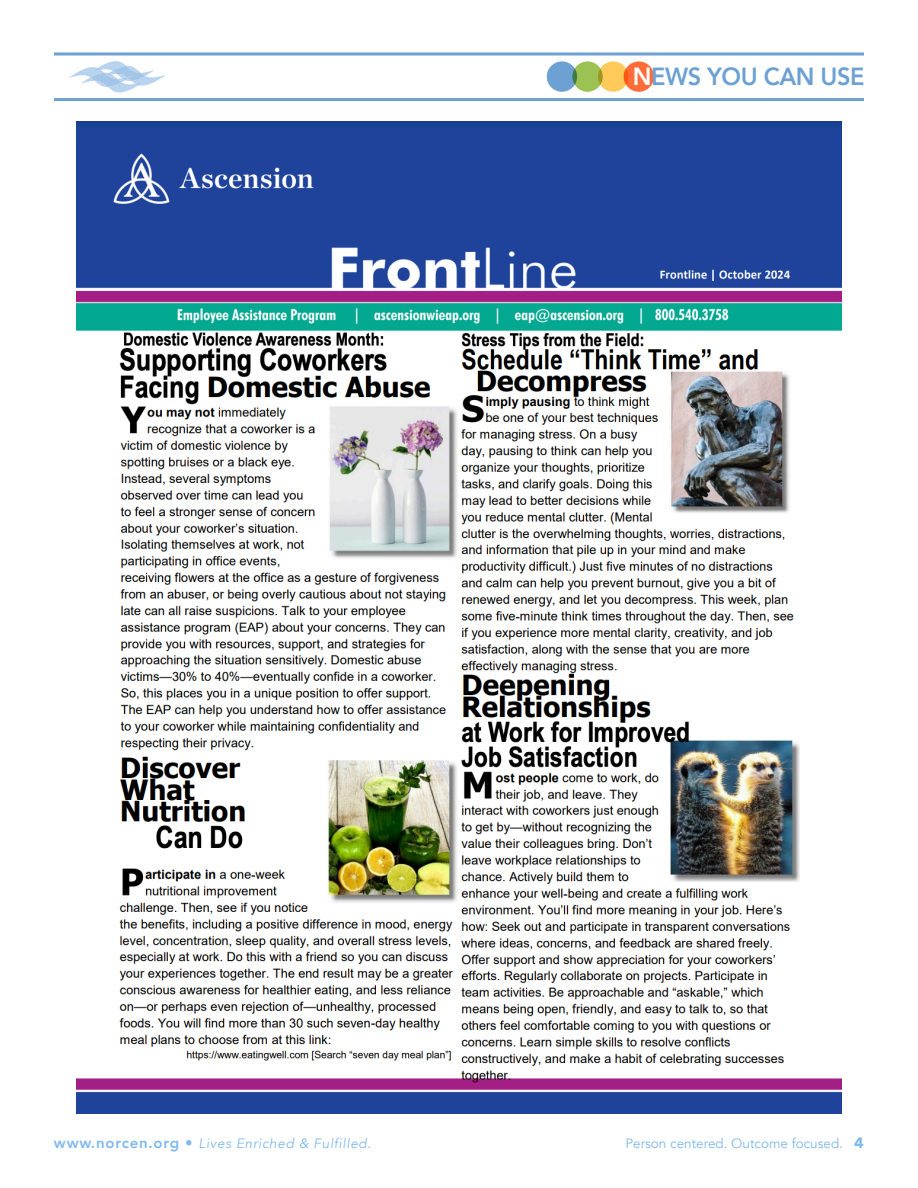
<style>
.page{position:relative;width:918px;height:1188px;background:#fff}
.page>*{position:absolute;margin:0;border:0;box-sizing:border-box;transform-origin:0 0}
.t1{font:800 24.75px "Avenir";letter-spacing:-.02em;color:#6da1d4;scale:.95 1}
.t2{font:italic 13.5px "Avenir";letter-spacing:.05em;color:#7fb9ee}
.t3{font:13.5px "Avenir";color:#7fb9ee}
.s1{color:#fff}
.s2{font-weight:800;font-style:normal;font-size:15px}
.s3{font-family:"Avenir Next";font-weight:700;font-size:15px}
</style>
<div class="page">
<svg style="left:69px;top:61px;width:96px;height:31px"></svg>
<svg style="left:54px;top:52px;width:810px;height:4px;background:#91b8de"></svg>
<hr style="left:54px;top:98px;width:810px;height:3px;background:#6da1d4">
<div style="left:624px;top:61px;width:30px;height:31px;background:#ff6c37;border-radius:50%"></div>
<div style="left:598px;top:61px;width:30px;height:31px;background:#feca5a;border-radius:50%"></div>
<div style="left:572px;top:61px;width:31px;height:31px;background:#9bc253;border-radius:50%"></div>
<div style="left:547px;top:61px;width:30px;height:31px;background:#6da1d4;border-radius:50%"></div>
<img style="left:77px;top:122px;width:764px;height:992px">
<h1 class="t1" style="left:633px;top:58px;width:246px"><span class="s1">N</span>EWS YOU CAN USE</h1>
<p class="t2" style="left:54px;top:1136px;width:319px"><span class="s2">www.norcen.org •</span> Lives Enriched &amp; Fulfilled.</p>
<p class="t3" style="left:626px;top:1136px;width:240px">Person centered. Outcome focused. <span class="s3">4</span></p>
</div>
